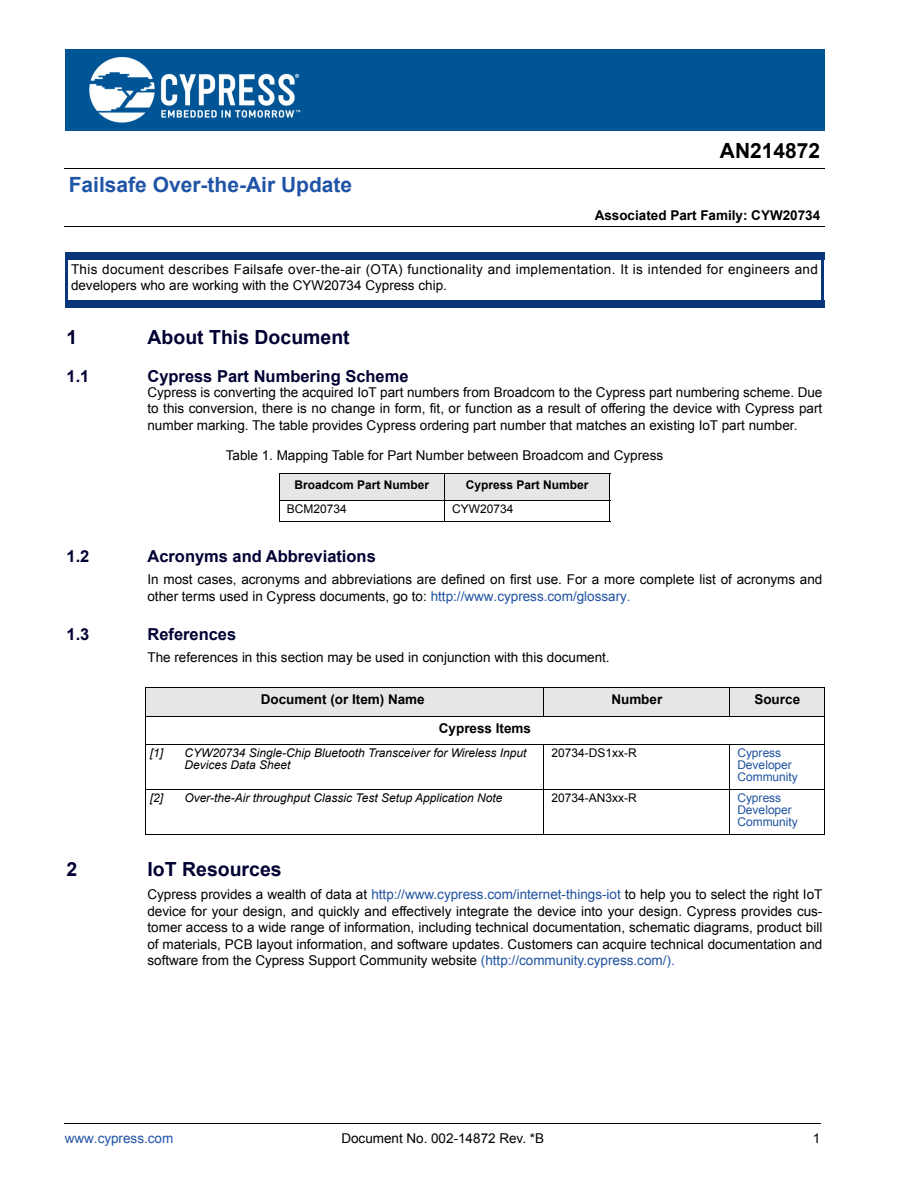
<style>
.page{position:relative;width:918px;height:1188px;background:#fff}
.page>*{position:absolute;margin:0;border:0;box-sizing:border-box;transform-origin:0 0}
.t1{font:700 21px "Arial";color:#1f54a6}
.t2{font:700 21px "Arial";color:#000}
.t3{font:700 19.5px "Arial";color:#003}
.t4{font:700 16.5px "Arial";color:#003}
.t5{font:13.5px/16.5px "Arial";color:#000;text-align:justify}
.t6{font:13.5px/16.5px "Arial";letter-spacing:.025em;color:#000}
.t7{font:700 13.5px "Arial";color:#000}
.t8{font:13.5px "Arial";color:#1f54a6}
.t9{font:italic 12px/12px "Arial";color:#000}
.t10{font:12px/12px "Arial";color:#1f52a1}
.t11{font:12px "Arial";color:#000}
.t12{font:700 12px "Arial";color:#000}
.s1{color:#1f52a1}
</style>
<div class="page">
<hr style="left:65px;top:1123px;width:756px;height:1px;background:#000">
<img style="left:65px;top:49px;width:759px;height:81px">
<div style="left:279px;top:473px;width:166px;height:27px;background:#e6e6e6"></div>
<div style="left:445px;top:473px;width:165px;height:27px;background:#e6e6e6"></div>
<div style="left:145px;top:688px;width:399px;height:28px;background:#e6e6e6"></div>
<div style="left:544px;top:688px;width:186px;height:28px;background:#e6e6e6"></div>
<div style="left:730px;top:688px;width:95px;height:28px;background:#e6e6e6"></div>
<hr style="left:64px;top:168px;width:761px;height:1px;background:#000">
<hr style="left:64px;top:227px;width:761px;height:1px;background:#000">
<hr style="left:65px;top:259px;width:3px;height:41px;background:#09367a">
<hr style="left:821px;top:259px;width:3px;height:41px;background:#09367a">
<div style="left:65px;top:252px;width:759px;height:7px;background:#09367a"></div>
<div style="left:65px;top:300px;width:759px;height:7px;background:#09367a"></div>
<hr style="left:279px;top:473px;width:1px;height:48px;background:#000">
<hr style="left:444px;top:473px;width:1px;height:48px;background:#000">
<hr style="left:610px;top:473px;width:1px;height:48px;background:#000">
<hr style="left:279px;top:473px;width:331px;height:1px;background:#000">
<hr style="left:279px;top:500px;width:331px;height:1px;background:#000">
<hr style="left:279px;top:521px;width:331px;height:1px;background:#000">
<hr style="left:145px;top:688px;width:1px;height:146px;background:#000">
<hr style="left:544px;top:744px;width:1px;height:91px;background:#000">
<hr style="left:730px;top:744px;width:1px;height:91px;background:#000">
<hr style="left:824px;top:688px;width:1px;height:146px;background:#000">
<hr style="left:145px;top:687px;width:680px;height:1px;background:#000">
<hr style="left:145px;top:716px;width:680px;height:1px;background:#000">
<hr style="left:145px;top:744px;width:680px;height:1px;background:#000">
<hr style="left:145px;top:789px;width:680px;height:1px;background:#000">
<hr style="left:145px;top:834px;width:680px;height:1px;background:#000">
<h1 class="t1" style="left:69px;top:173px;width:285px">Failsafe Over-the-Air Update</h1>
<h1 class="t2" style="left:720px;top:139px;width:102px">AN214872</h1>
<p class="t7" style="left:595px;top:207px;width:227px">Associated Part Family: CYW20734</p>
<p class="t6" style="left:71px;top:261px;width:748px">This document describes Failsafe over-the-air (OTA) functionality and implementation. It is intended for engineers and developers who are working with the CYW20734 Cypress chip.</p>
<h2 class="t3" style="left:67px;top:326px;width:12px">1</h2>
<h2 class="t3" style="left:148px;top:326px;width:204px">About This Document</h2>
<p class="t4" style="left:67px;top:367px;width:24px">1.1</p>
<p class="t4" style="left:148px;top:367px;width:263px">Cypress Part Numbering Scheme</p>
<p class="t5" style="left:148px;top:384px;width:676px">Cypress is converting the acquired IoT part numbers from Broadcom to the Cypress part numbering scheme. Due to this conversion, there is no change in form, fit, or function as a result of offering the device with Cypress part number marking. The table provides Cypress ordering part number that matches an existing IoT part number.</p>
<p class="t5" style="left:226px;top:447px;width:439px">Table 1. Mapping Table for Part Number between Broadcom and Cypress</p>
<p class="t12" style="left:294px;top:478px;width:136px">Broadcom Part Number</p>
<p class="t12" style="left:466px;top:478px;width:124px">Cypress Part Number</p>
<p class="t11" style="left:287px;top:502px;width:61px">BCM20734</p>
<p class="t11" style="left:452px;top:502px;width:63px">CYW20734</p>
<p class="t4" style="left:67px;top:547px;width:24px">1.2</p>
<p class="t4" style="left:148px;top:547px;width:230px">Acronyms and Abbreviations</p>
<p class="t5" style="left:148px;top:571px;width:676px">In most cases, acronyms and abbreviations are defined on first use. For a more complete list of acronyms and other terms used in Cypress documents, go to: <span class="s1">http://www.cypress.com/glossary.</span></p>
<p class="t4" style="left:67px;top:625px;width:24px">1.3</p>
<p class="t4" style="left:148px;top:625px;width:90px">References</p>
<p class="t5" style="left:148px;top:649px;width:464px">The references in this section may be used in conjunction with this document.</p>
<p class="t7" style="left:261px;top:692px;width:166px">Document (or Item) Name</p>
<p class="t7" style="left:611px;top:692px;width:52px">Number</p>
<p class="t7" style="left:754px;top:692px;width:47px">Source</p>
<p class="t7" style="left:439px;top:720px;width:94px">Cypress Items</p>
<p class="t9" style="left:150px;top:747px;width:15px">[1]</p>
<p class="t9" style="left:184px;top:747px;width:344px">CYW20734 Single-Chip Bluetooth Transceiver for Wireless Input<br>Devices Data Sheet</p>
<p class="t11" style="left:551px;top:746px;width:87px">20734-DS1xx-R</p>
<p class="t10" style="left:737px;top:747px;width:62px">Cypress<br>Developer<br>Community</p>
<p class="t9" style="left:150px;top:792px;width:15px">[2]</p>
<p class="t9" style="left:184px;top:792px;width:320px">Over-the-Air throughput Classic Test Setup Application Note</p>
<p class="t11" style="left:551px;top:791px;width:87px">20734-AN3xx-R</p>
<p class="t10" style="left:737px;top:792px;width:62px">Cypress<br>Developer<br>Community</p>
<h2 class="t3" style="left:67px;top:858px;width:12px">2</h2>
<h2 class="t3" style="left:148px;top:858px;width:136px">IoT Resources</h2>
<p class="t5" style="left:148px;top:886px;width:676px">Cypress provides a wealth of data at <span class="s1">http://www.cypress.com/internet-things-iot</span> to help you to select the right IoT device for your design, and quickly and effectively integrate the device into your design. Cypress provides cus&shy;tomer access to a wide range of information, including technical documentation, schematic diagrams, product bill of materials, PCB layout information, and software updates. Customers can acquire technical documentation and software from the Cypress Support Community website <span class="s1">(http://community.cypress.com/).</span></p>
<p class="t8" style="left:65px;top:1131px;width:110px">www.cypress.com</p>
<p class="t5" style="left:341px;top:1130px;width:204px">Document No. 002-14872 Rev. *B</p>
<p class="t5" style="left:813px;top:1130px;width:9px">1</p>
</div>
